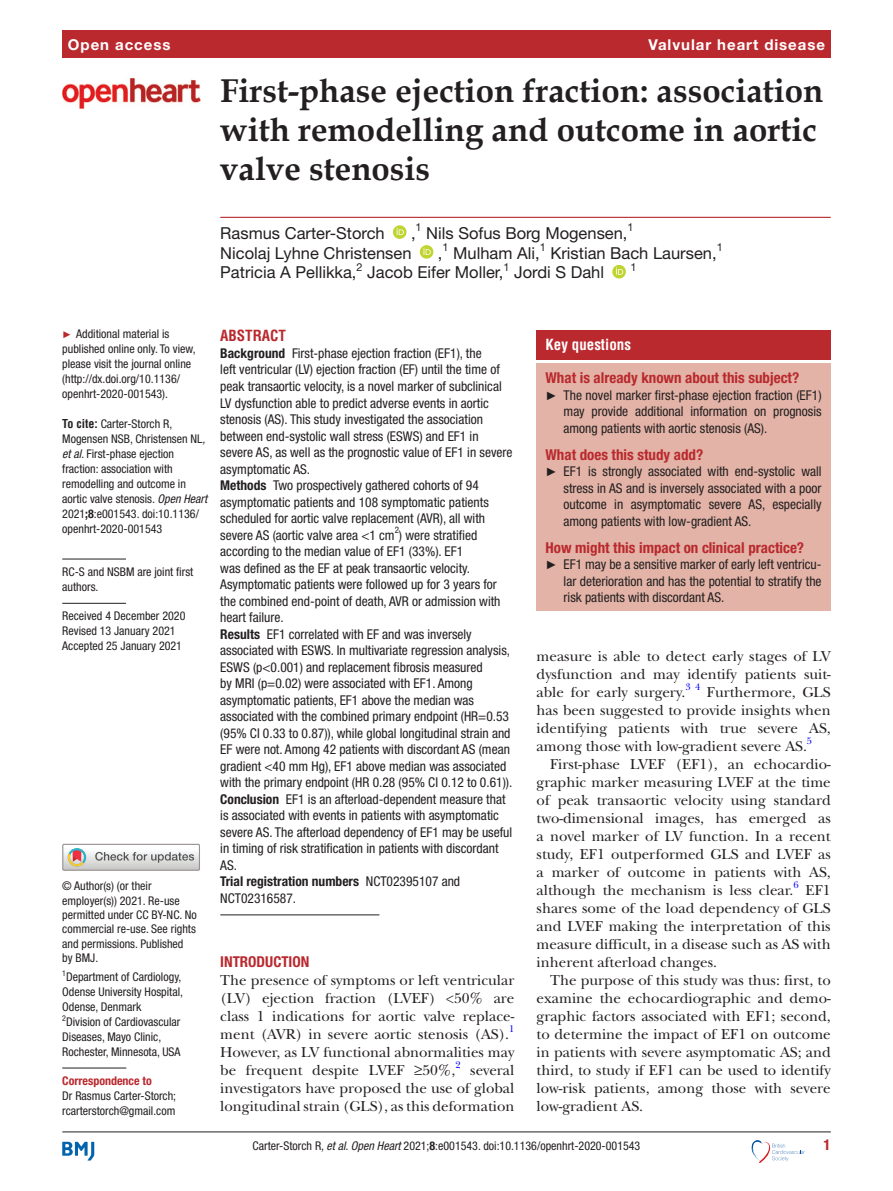
<style>
.page{position:relative;width:893px;height:1191px;background:#fff}
.page>*{position:absolute;margin:0;border:0;box-sizing:border-box;transform-origin:0 0}
.t1{font:700 33px/39px "Book Antiqua";color:#231f20}
.t2{font:16.5px/19.8px "Helvetica Neue LT Std";color:#231f20}
.t3{font:15px/18px "New Baskerville";color:#231f20;text-align:justify}
.t4{font:700 condensed 15px "Helvetica Neue LT Std";color:#b9292e}
.t5{font:700 15px "Helvetica Neue LT Std";letter-spacing:.065em;color:#fff}
.t6{font:700 condensed 15px "Helvetica";color:#fff}
.t7{font:700 condensed 15px "Helvetica";color:#b9292e}
.t8{font:condensed 13.5px/16.5px "Helvetica Neue LT Std";color:#231f20;text-align:justify}
.t9{font:condensed 12px/15px "Helvetica Neue LT Std";color:#231f20}
.t10{font:700 condensed 12px "Helvetica Neue LT Std";color:#b9292e}
.t11{font:10.95px "Helvetica Neue LT Std";color:#231f20}
.t12{font:9.9px "New Baskerville";color:#00f}
.s1{font-family:"Arial";font-stretch:normal;font-size:9.75px;color:#b9292e}
.s2{font-family:"Helvetica LT Std";font-weight:700}
.s3{font-style:italic}
.s4{font-weight:700}
.s5{font-family:"Arial";font-stretch:normal;font-size:12px}
</style>
<div class="page">
<div style="left:62px;top:31px;width:769px;height:27px;background:#b9292e"></div>
<hr style="left:62px;top:1131px;width:769px;height:1px;background:#231f20">
<svg style="left:752px;top:1140px;width:53px;height:23px"></svg>
<svg style="left:62px;top:1141px;width:32px;height:19px"></svg>
<hr style="left:62px;top:558px;width:64px;height:1px;background:#231f20">
<hr style="left:62px;top:603px;width:64px;height:1px;background:#231f20">
<hr style="left:62px;top:1067px;width:64px;height:1px;background:#231f20">
<hr style="left:220px;top:217px;width:611px;height:1px;background:#b9292e">
<svg style="left:393px;top:225px;width:13px;height:14px"></svg>
<svg style="left:420px;top:245px;width:13px;height:14px"></svg>
<svg style="left:612px;top:265px;width:14px;height:13px"></svg>
<div style="left:62px;top:843px;width:138px;height:27px;border:1px solid #969090"></div>
<svg style="left:63px;top:844px;width:136px;height:26px"></svg>
<img style="left:62px;top:78px;width:138px;height:30px">
<hr style="left:220px;top:914px;width:159px;height:1px;background:#231f20">
<div style="left:537px;top:329px;width:294px;height:30px;background:#b9292e"></div>
<div style="left:537px;top:363px;width:294px;height:248px;background:#e2b3a6"></div>
<p class="t5" style="left:68px;top:35px;width:104px">Open access</p>
<p class="t5" style="left:648px;top:35px;width:178px">Valvular heart disease</p>
<h1 class="t1" style="left:220px;top:71px;width:605px">First-phase ejection fraction: association with remodelling and outcome in aortic valve stenosis</h1>
<p class="t2" style="left:220px;top:223px;width:415px;text-indent:191px">,<sup>1</sup> Nils Sofus Borg Mogensen,<sup>1<br></sup>Nicolaj Lyhne Christensen</p>
<p class="t2" style="left:220px;top:223px;width:166px">Rasmus Carter-Storch</p>
<p class="t11" style="left:443px;top:241px;width:8px">1</p>
<p class="t2" style="left:453px;top:243px;width:88px">Mulham Ali,</p>
<p class="t11" style="left:540px;top:241px;width:8px">1</p>
<p class="t2" style="left:550px;top:243px;width:168px">Kristian Bach Laursen,</p>
<p class="t11" style="left:717px;top:241px;width:8px">1</p>
<p class="t2" style="left:438px;top:243px;width:6px">,</p>
<p class="t2" style="left:220px;top:262px;width:138px">Patricia A Pellikka,</p>
<p class="t11" style="left:357px;top:261px;width:8px">2</p>
<p class="t2" style="left:367px;top:262px;width:138px">Jacob Eifer Moller,</p>
<p class="t11" style="left:504px;top:261px;width:8px">1</p>
<p class="t2" style="left:514px;top:262px;width:91px">Jordi S Dahl</p>
<p class="t11" style="left:630px;top:261px;width:8px">1</p>
<p class="t9" style="left:62px;top:326px;width:135px"><span class="s1">►</span> Additional material is published online only. To view, please visit the journal online (http://dx.doi.org/10.1136/ openhrt-2020-001543).</p>
<p class="t9" style="left:62px;top:416px;width:146px"><span class="s2">To cite:</span> Carter-Storch R,<br>Mogensen NSB, Christensen NL<span class="s3">, et al</span>. First-phase ejection fraction: association with remodelling and outcome in aortic valve stenosis<span class="s3">. Open Heart<br></span>2021<span class="s4">;8</span>:e001543. doi:10.1136/ openhrt-2020-001543</p>
<p class="t9" style="left:62px;top:564px;width:133px">RC-S and NSBM are joint first authors.</p>
<p class="t9" style="left:62px;top:608px;width:125px">Received 4 December 2020<br>Revised 13 January 2021<br>Accepted 25 January 2021</p>
<p class="t9" style="left:62px;top:878px;width:136px;line-height:14.4px">© Author(s) (or their employer(s)) 2021. Re-use permitted under CC BY-NC. No commercial re-use. See rights and permissions. Published by BMJ.</p>
<p class="t9" style="left:62px;top:969px;width:122px"><sup>1</sup>Department of Cardiology,<br>Odense University Hospital,<br>Odense, Denmark<br><sup>2</sup>Division of Cardiovascular<br>Diseases, Mayo Clinic,<br>Rochester, Minnesota, USA</p>
<p class="t10" style="left:62px;top:1073px;width:91px">Correspondence to</p>
<p class="t9" style="left:62px;top:1088px;width:115px">Dr Rasmus Carter-Storch; rcarterstorch@gmail.com</p>
<p class="t7" style="left:220px;top:326px;width:67px">ABSTRACT</p>
<p class="t8" style="left:220px;top:345px;width:294px;text-align:left"><span class="s4">Background</span> First-phase ejection fraction (EF1), the<br>left ventricular (LV) ejection fraction (EF) until the time of peak transaortic velocity, is a novel marker of subclinical LV dysfunction able to predict adverse events in aortic stenosis (AS). This study investigated the association between end-systolic wall stress (ESWS) and EF1 in severe AS, as well as the prognostic value of EF1 in severe asymptomatic AS.<br><span class="s4">Methods</span> Two prospectively gathered cohorts of 94 asymptomatic patients and 108 symptomatic patients scheduled for aortic valve replacement (AVR), all with severe AS (aortic valve area &lt;1 cm<sup>2</sup>) were stratified according to the median value of EF1 (33%). EF1<br>was defined as the EF at peak transaortic velocity.<br>Asymptomatic patients were followed up for 3 years for the combined end-point of death, AVR or admission with heart failure.<br><span class="s4">Results</span> EF1 correlated with EF and was inversely associated with ESWS. In multivariate regression analysis, ESWS (p&lt;0.001) and replacement fibrosis measured<br>by MRI (p=0.02) were associated with EF1. Among asymptomatic patients, EF1 above the median was associated with the combined primary endpoint (HR=0.53 (95% CI 0.33 to 0.87)), while global longitudinal strain and EF were not. Among 42 patients with discordant AS (mean gradient &lt;40 mm Hg), EF1 above median was associated with the primary endpoint (HR 0.28 (95% CI 0.12 to 0.61)).<br><span class="s4">Conclusion</span> EF1 is an afterload-dependent measure that is associated with events in patients with asymptomatic severe AS. The afterload dependency of EF1 may be useful in timing of risk stratification in patients with discordant AS.<br><span class="s4">Trial registration numbers</span> NCT02395107 and NCT02316587.</p>
<p class="t4" style="left:220px;top:952px;width:91px">INTRODUCTION</p>
<p class="t3" style="left:220px;top:971px;width:296px">The presence of symptoms or left ventricular (LV) ejection fraction (LVEF) &lt;50% are class 1 indications for aortic valve replace&shy;ment (AVR) in severe aortic stenosis (AS).</p>
<p class="t12" style="left:509px;top:1023px;width:7px">1</p>
<p class="t3" style="left:220px;top:1043px;width:296px">However, as LV functional abnormalities may be frequent despite LVEF ≥50%,</p>
<p class="t12" style="left:455px;top:1059px;width:7px">2</p>
<p class="t3" style="left:220px;top:1061px;width:296px;text-indent:250px">several investigators have proposed the use of global longitudinal strain (GLS), as this deformation</p>
<p class="t6" style="left:546px;top:335px;width:87px">Key questions</p>
<p class="t4" style="left:546px;top:369px;width:255px">What is already known about this subject?</p>
<p class="t8" style="left:564px;top:387px;width:259px;text-indent:-18px"><span class="s5">►</span> The novel marker first-phase ejection fraction (EF1) may provide additional information on prognosis among patients with aortic stenosis (AS).</p>
<p class="t4" style="left:546px;top:445px;width:159px">What does this study add?</p>
<p class="t8" style="left:564px;top:463px;width:259px;text-indent:-18px"><span class="s5">►</span> EF1 is strongly associated with end-systolic wall stress in AS and is inversely associated with a poor outcome in asymptomatic severe AS, especially among patients with low-gradient AS.</p>
<p class="t4" style="left:546px;top:538px;width:260px">How might this impact on clinical practice?</p>
<p class="t8" style="left:564px;top:556px;width:260px;text-indent:-18px"><span class="s5">►</span> EF1 may be a sensitive marker of early left ventricu&shy;lar deterioration and has the potential to stratify the risk patients with discordant AS.</p>
<p class="t3" style="left:537px;top:647px;width:296px">measure is able to detect early stages of LV dysfunction and may identify patients suit&shy;able for early surgery.</p>
<p class="t12" style="left:685px;top:681px;width:16px">3 4</p>
<p class="t3" style="left:537px;top:683px;width:296px;text-indent:170px">Furthermore, GLS has been suggested to provide insights when identifying patients with true severe AS, among those with low-gradient severe AS.</p>
<p class="t12" style="left:807px;top:735px;width:7px">5</p>
<p class="t3" style="left:537px;top:755px;width:296px;text-indent:14px">First-phase LVEF (EF1), an echocardio&shy;graphic marker measuring LVEF at the time of peak transaortic velocity using standard two-dimensional images, has emerged as a novel marker of LV function. In a recent study, EF1 outperformed GLS and LVEF as a marker of outcome in patients with AS, although the mechanism is less clear.</p>
<p class="t12" style="left:793px;top:879px;width:7px">6</p>
<p class="t3" style="left:537px;top:881px;width:296px;text-indent:269px">EF1 shares some of the load dependency of GLS and LVEF making the interpretation of this measure difficult, in a disease such as AS with inherent afterload changes.</p>
<p class="t3" style="left:537px;top:971px;width:296px;text-indent:14px">The purpose of this study was thus: first, to examine the echocardiographic and demo&shy;graphic factors associated with EF1; second, to determine the impact of EF1 on outcome in patients with severe asymptomatic AS; and third, to study if EF1 can be used to identify low-risk patients, among those with severe low-gradient AS.</p>
<p class="t9" style="left:253px;top:1138px;width:389px">Carter-Storch R<span class="s3">, et al. Open Heart</span> 2021;<span class="s4">8</span>:e001543. doi:10.1136/openhrt-2020-001543</p>
<p class="t4" style="left:824px;top:1135px;width:9px">1</p>
</div>
